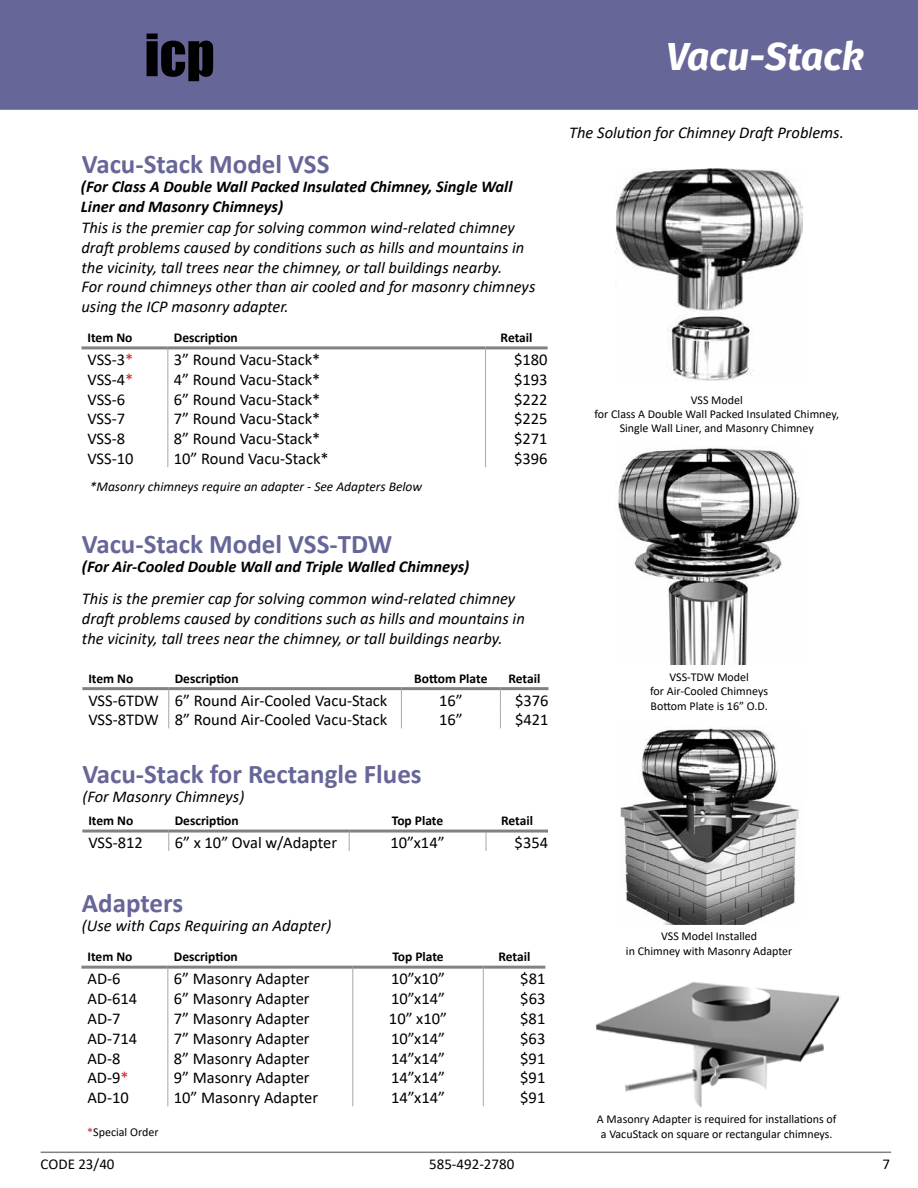
<style>
.page{position:relative;width:918px;height:1188px;background:#fff}
.page>*{position:absolute;margin:0;border:0;box-sizing:border-box;transform-origin:0 0}
.t1{font:54px "Impact";color:#000}
.t2{font:italic 700 39px "Fira Sans";color:#fff}
.t3{font:700 27px "Calibri";color:#669}
.t4{font:16.5px "Calibri";color:#000}
.t5{font:italic 16.5px/19.8px "Calibri";color:#000}
.t6{font:italic 700 16.5px/19.8px "Calibri";color:#000}
.t7{font:15px "Calibri";color:#000}
.t8{font:700 13.5px "Calibri";color:#000}
.t9{font:italic 13.5px "Calibri";color:#000}
.t10{font:12px/14.4px "Calibri";color:#000;text-align:center}
.s1{color:#d2232a}
</style>
<div class="page">
<hr style="left:41px;top:1152px;width:850px;height:1px;background:#818181">
<div style="left:0;top:0;width:918px;height:110px;background:#669"></div>
<svg style="left:167px;top:349px;width:1px;height:118px"></svg>
<svg style="left:485px;top:349px;width:1px;height:118px"></svg>
<hr style="left:81px;top:346px;width:87px;height:3px;background:#828282">
<hr style="left:168px;top:346px;width:318px;height:3px;background:#828282">
<hr style="left:486px;top:346px;width:62px;height:3px;background:#828282">
<svg style="left:168px;top:690px;width:1px;height:38px"></svg>
<svg style="left:401px;top:690px;width:1px;height:38px"></svg>
<svg style="left:500px;top:690px;width:1px;height:38px"></svg>
<hr style="left:82px;top:687px;width:87px;height:3px;background:#828282">
<hr style="left:169px;top:687px;width:232px;height:3px;background:#828282">
<hr style="left:401px;top:687px;width:99px;height:3px;background:#828282">
<hr style="left:500px;top:687px;width:49px;height:3px;background:#828282">
<svg style="left:168px;top:833px;width:1px;height:18px"></svg>
<svg style="left:349px;top:833px;width:1px;height:18px"></svg>
<svg style="left:486px;top:833px;width:1px;height:18px"></svg>
<hr style="left:82px;top:830px;width:87px;height:3px;background:#828282">
<hr style="left:169px;top:830px;width:180px;height:3px;background:#828282">
<hr style="left:349px;top:830px;width:137px;height:3px;background:#828282">
<hr style="left:486px;top:830px;width:62px;height:3px;background:#828282">
<img style="left:616px;top:168px;width:187px;height:213px">
<img style="left:618px;top:448px;width:182px;height:217px">
<img style="left:595px;top:982px;width:246px;height:126px">
<img style="left:620px;top:728px;width:179px;height:197px">
<svg style="left:167px;top:969px;width:1px;height:137px"></svg>
<svg style="left:352px;top:969px;width:1px;height:137px"></svg>
<svg style="left:483px;top:969px;width:1px;height:137px"></svg>
<hr style="left:81px;top:966px;width:87px;height:3px;background:#828282">
<hr style="left:168px;top:966px;width:185px;height:3px;background:#828282">
<hr style="left:353px;top:966px;width:130px;height:3px;background:#828282">
<hr style="left:483px;top:966px;width:62px;height:3px;background:#828282">
<h1 class="t1" style="left:145px;top:13px;width:72px">icp</h1>
<h3 class="t3" style="left:82px;top:145px;width:249px">Vacu-Stack Model VSS</h3>
<p class="t6" style="left:81px;top:176px;width:433px">(For Class A Double Wall Packed Insulated Chimney, Single Wall<br>Liner and Masonry Chimneys)</p>
<p class="t5" style="left:81px;top:217px;width:455px">This is the premier cap for solving common wind-related chimney draft problems caused by conditions such as hills and mountains in the vicinity, tall trees near the chimney, or tall buildings nearby.<br>For round chimneys other than air cooled and for masonry chimneys using the ICP masonry adapter.</p>
<p class="t8" style="left:87px;top:328px;width:47px">Item No</p>
<p class="t8" style="left:174px;top:328px;width:66px">Description</p>
<p class="t8" style="left:501px;top:328px;width:33px">Retail</p>
<p class="t4" style="left:87px;top:348px;width:47px">VSS-3<span class="s1">*</span></p>
<p class="t4" style="left:174px;top:348px;width:148px">3” Round Vacu-Stack*</p>
<p class="t4" style="left:514px;top:348px;width:35px">$180</p>
<p class="t4" style="left:87px;top:368px;width:47px">VSS-4<span class="s1">*</span></p>
<p class="t4" style="left:174px;top:368px;width:148px">4” Round Vacu-Stack*</p>
<p class="t4" style="left:514px;top:368px;width:35px">$193</p>
<p class="t4" style="left:87px;top:388px;width:39px">VSS-6</p>
<p class="t4" style="left:174px;top:388px;width:148px">6” Round Vacu-Stack*</p>
<p class="t4" style="left:514px;top:388px;width:35px">$222</p>
<p class="t4" style="left:87px;top:408px;width:39px">VSS-7</p>
<p class="t4" style="left:174px;top:408px;width:148px">7” Round Vacu-Stack*</p>
<p class="t4" style="left:514px;top:408px;width:35px">$225</p>
<p class="t4" style="left:87px;top:427px;width:39px">VSS-8</p>
<p class="t4" style="left:174px;top:427px;width:148px">8” Round Vacu-Stack*</p>
<p class="t4" style="left:514px;top:427px;width:35px">$271</p>
<p class="t4" style="left:87px;top:447px;width:48px">VSS-10</p>
<p class="t4" style="left:174px;top:447px;width:156px">10” Round Vacu-Stack*</p>
<p class="t4" style="left:514px;top:447px;width:35px">$396</p>
<p class="t9" style="left:90px;top:477px;width:334px">*Masonry chimneys require an adapter - See Adapters Below</p>
<h3 class="t3" style="left:82px;top:525px;width:312px">Vacu-Stack Model VSS-TDW</h3>
<p class="t5" style="left:82px;top:588px;width:444px">This is the premier cap for solving common wind-related chimney draft problems caused by conditions such as hills and mountains in the vicinity, tall trees near the chimney, or tall buildings nearby.</p>
<p class="t6" style="left:82px;top:556px;width:389px">(For Air-Cooled Double Wall and Triple Walled Chimneys)</p>
<p class="t8" style="left:88px;top:669px;width:47px">Item No</p>
<p class="t8" style="left:175px;top:669px;width:66px">Description</p>
<p class="t8" style="left:414px;top:669px;width:75px">Bottom Plate</p>
<p class="t8" style="left:509px;top:669px;width:33px">Retail</p>
<p class="t4" style="left:88px;top:689px;width:301px">VSS-6TDW 6” Round Air-Cooled Vacu-Stack</p>
<p class="t4" style="left:439px;top:689px;width:25px">16”</p>
<p class="t4" style="left:515px;top:689px;width:35px">$376</p>
<p class="t4" style="left:88px;top:708px;width:301px">VSS-8TDW 8” Round Air-Cooled Vacu-Stack</p>
<p class="t4" style="left:439px;top:708px;width:25px">16”</p>
<p class="t4" style="left:515px;top:708px;width:35px">$421</p>
<h3 class="t3" style="left:82px;top:755px;width:341px">Vacu-Stack for Rectangle Flues</h3>
<p class="t5" style="left:82px;top:786px;width:164px">(For Masonry Chimneys)</p>
<p class="t8" style="left:88px;top:811px;width:47px">Item No</p>
<p class="t8" style="left:175px;top:811px;width:66px">Description</p>
<p class="t8" style="left:392px;top:811px;width:53px">Top Plate</p>
<p class="t8" style="left:501px;top:811px;width:33px">Retail</p>
<p class="t4" style="left:88px;top:831px;width:56px">VSS-812</p>
<p class="t4" style="left:175px;top:831px;width:164px">6” x 10” Oval w/Adapter</p>
<p class="t4" style="left:391px;top:831px;width:56px">10”x14”</p>
<p class="t4" style="left:515px;top:831px;width:35px">$354</p>
<h3 class="t3" style="left:82px;top:884px;width:103px">Adapters</h3>
<p class="t5" style="left:82px;top:915px;width:251px">(Use with Caps Requiring an Adapter)</p>
<p class="t8" style="left:87px;top:947px;width:47px">Item No</p>
<p class="t8" style="left:174px;top:947px;width:66px">Description</p>
<p class="t8" style="left:392px;top:947px;width:53px">Top Plate</p>
<p class="t8" style="left:498px;top:947px;width:33px">Retail</p>
<p class="t4" style="left:87px;top:967px;width:35px">AD-6</p>
<p class="t4" style="left:174px;top:967px;width:137px">6” Masonry Adapter</p>
<p class="t4" style="left:391px;top:967px;width:56px">10”x10”</p>
<p class="t4" style="left:520px;top:967px;width:27px">$81</p>
<p class="t4" style="left:87px;top:987px;width:51px">AD-614</p>
<p class="t4" style="left:174px;top:987px;width:137px">6” Masonry Adapter</p>
<p class="t4" style="left:391px;top:987px;width:56px">10”x14”</p>
<p class="t4" style="left:520px;top:987px;width:27px">$63</p>
<p class="t4" style="left:87px;top:1007px;width:35px">AD-7</p>
<p class="t4" style="left:174px;top:1007px;width:137px">7” Masonry Adapter</p>
<p class="t4" style="left:389px;top:1007px;width:60px">10” x10”</p>
<p class="t4" style="left:520px;top:1007px;width:27px">$81</p>
<p class="t4" style="left:87px;top:1027px;width:51px">AD-714</p>
<p class="t4" style="left:174px;top:1027px;width:137px">7” Masonry Adapter</p>
<p class="t4" style="left:391px;top:1027px;width:56px">10”x14”</p>
<p class="t4" style="left:520px;top:1027px;width:27px">$63</p>
<p class="t4" style="left:87px;top:1047px;width:35px">AD-8</p>
<p class="t4" style="left:174px;top:1047px;width:137px">8” Masonry Adapter</p>
<p class="t4" style="left:391px;top:1047px;width:56px">14”x14”</p>
<p class="t4" style="left:520px;top:1047px;width:27px">$91</p>
<p class="t4" style="left:87px;top:1067px;width:43px">AD-9<span class="s1">*</span></p>
<p class="t4" style="left:174px;top:1067px;width:137px">9” Masonry Adapter</p>
<p class="t4" style="left:391px;top:1067px;width:56px">14”x14”</p>
<p class="t4" style="left:520px;top:1067px;width:27px">$91</p>
<p class="t4" style="left:87px;top:1086px;width:43px">AD-10</p>
<p class="t4" style="left:174px;top:1086px;width:146px">10” Masonry Adapter</p>
<p class="t4" style="left:391px;top:1086px;width:56px">14”x14”</p>
<p class="t4" style="left:520px;top:1086px;width:27px">$91</p>
<p class="t10" style="left:87px;top:1124px;width:73px"><span class="s1">*</span>Special Order</p>
<h2 class="t2" style="left:666px;top:29px;width:199px">Vacu-Stack</h2>
<p class="t5" style="left:569px;top:122px;width:276px">The Solution for Chimney Draft Problems.</p>
<p class="t10" style="left:595px;top:392px;width:246px">VSS Model<br>for Class A Double Wall Packed Insulated Chimney,<br>Single Wall Liner, and Masonry Chimney</p>
<p class="t10" style="left:650px;top:669px;width:119px">VSS-TDW Model<br>for Air-Cooled Chimneys<br>Bottom Plate is 16” O.D.</p>
<p class="t10" style="left:626px;top:929px;width:168px">VSS Model Installed<br>in Chimney with Masonry Adapter</p>
<p class="t10" style="left:597px;top:1112px;width:241px">A Masonry Adapter is required for installations of a VacuStack on square or rectangular chimneys.</p>
<p class="t7" style="left:41px;top:1154px;width:75px">CODE 23/40</p>
<p class="t7" style="left:429px;top:1154px;width:87px">585-492-2780</p>
<p class="t7" style="left:883px;top:1154px;width:9px">7</p>
</div>
